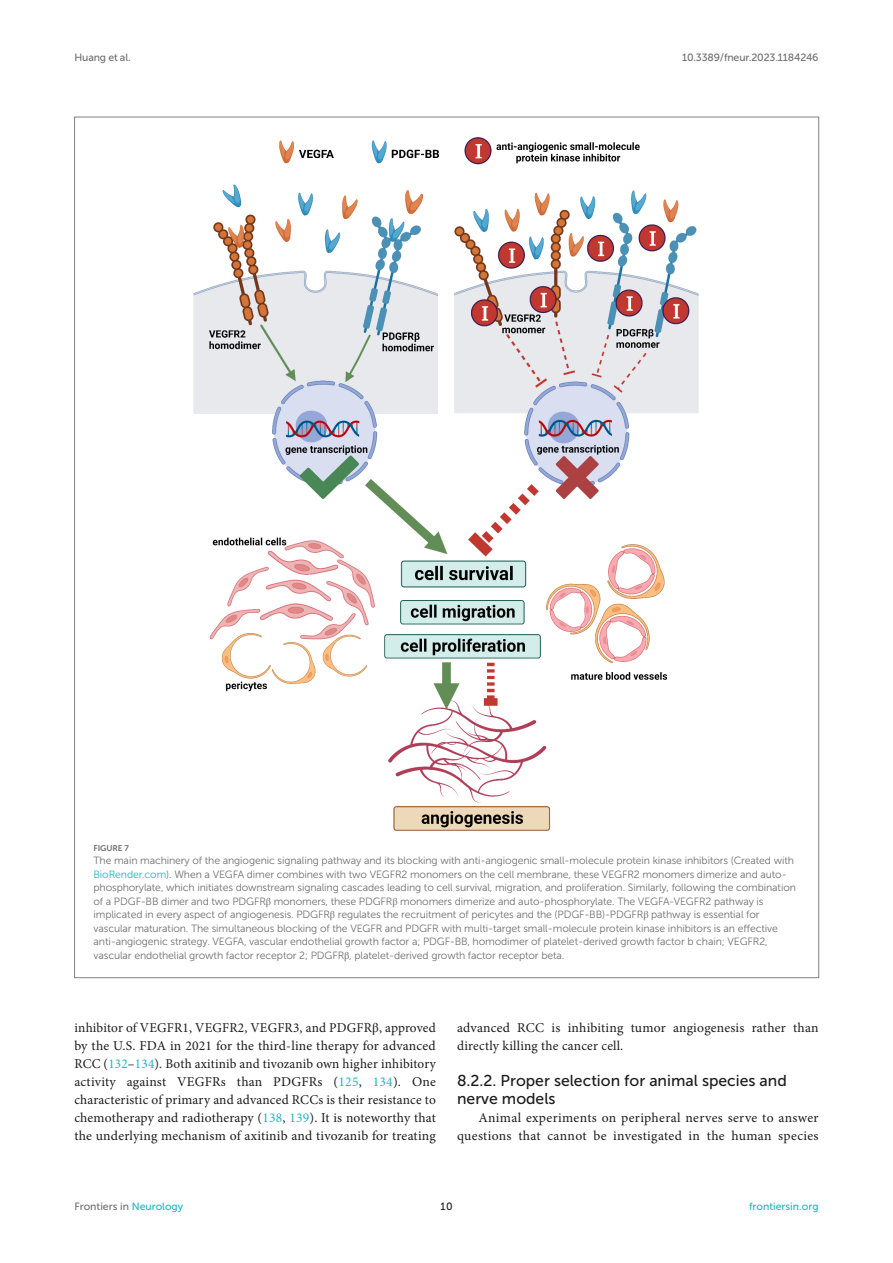
<style>
.page{position:relative;width:893px;height:1263px;background:#fff}
.page>*{position:absolute;margin:0;border:0;box-sizing:border-box;transform-origin:0 0}
.HEAD_3{font:15.75px/18px "Museo Sans 500";color:#1b1c1b}
.TEXT_FLUSH{font:13.5px/18px "Minion Pro";letter-spacing:.015em;color:#1b1c1b;text-align:justify}
.FIG_LEG{font:10.5px/13.5px "Museo Sans 300";letter-spacing:-.01em;color:#706f70}
.t1{font:10.5px "Museo Sans 500";letter-spacing:-.015em;color:#706f70}
.t2{font:10.5px "Museo Sans 500";color:#1db5c3}
.t3{font:10.5px "Museo Sans 500";color:#1b1c1b}
.FIG_HD{font:8.25px "Museo Sans 700";letter-spacing:-.01em;color:#706f70}
.s1{color:#1db5c3}
.s2{font-family:"STIX General"}
</style>
<div class="page">
<img style="left:193px;top:137px;width:506px;height:694px">
<p class="t1" style="left:74px;top:51px;width:58px">Huang et al.</p>
<p class="t1" style="left:682px;top:51px;width:138px">10.3389/fneur.2023.1184246</p>
<p class="FIG_HD" style="left:94px;top:843px;width:37px">FIGURE 7</p>
<p class="FIG_LEG" style="left:94px;top:854px;width:704px">The main machinery of the angiogenic signaling pathway and its blocking with anti-angiogenic small-molecule protein kinase inhibitors (Created with <span class="s1">BioRender.com</span>). When a VEGFA dimer combines with two VEGFR2 monomers on the cell membrane, these VEGFR2 monomers dimerize and auto&shy;phosphorylate, which initiates downstream signaling cascades leading to cell survival, migration, and proliferation. Similarly, following the combination of a PDGF-BB dimer and two PDGFR<span class="s2">β</span> monomers, these PDGFR<span class="s2">β</span> monomers dimerize and auto-phosphorylate. The VEGFA-VEGFR2 pathway is implicated in every aspect of angiogenesis. PDGFR<span class="s2">β</span> regulates the recruitment of pericytes and the (PDGF-BB)-PDGFR<span class="s2">β</span> pathway is essential for vascular maturation. The simultaneous blocking of the VEGFR and PDGFR with multi-target small-molecule protein kinase inhibitors is an effective anti-angiogenic strategy. VEGFA, vascular endothelial growth factor a; PDGF-BB, homodimer of platelet-derived growth factor b chain; VEGFR2, vascular endothelial growth factor receptor 2; PDGFR<span class="s2">β</span>, platelet-derived growth factor receptor beta.</p>
<p class="TEXT_FLUSH" style="left:74px;top:1019px;width:363px">inhibitor of VEGFR1, VEGFR2, VEGFR3, and PDGFR<span class="s2">β</span>, approved by the U.S. FDA in 2021 for the third-line therapy for advanced RCC (<span class="s1">132</span>–<span class="s1">134</span>). Both axitinib and tivozanib own higher inhibitory activity against VEGFRs than PDGFRs (<span class="s1">125</span>, <span class="s1">134</span>). One characteristic of primary and advanced RCCs is their resistance to chemotherapy and radiotherapy (<span class="s1">138</span>, <span class="s1">139</span>). It is noteworthy that the underlying mechanism of axitinib and tivozanib for treating</p>
<p class="TEXT_FLUSH" style="left:457px;top:1019px;width:363px">advanced RCC is inhibiting tumor angiogenesis rather than directly killing the cancer cell.</p>
<p class="HEAD_3" style="left:457px;top:1072px;width:331px">8.2.2. Proper selection for animal species and nerve models</p>
<p class="TEXT_FLUSH" style="left:457px;top:1109px;width:363px;text-align:right">Animal experiments on peripheral nerves serve to answer questions that cannot be investigated in the human species</p>
<p class="t1" style="left:74px;top:1200px;width:110px">Frontiers in <span class="s1">Neurology</span></p>
<p class="t3" style="left:440px;top:1200px;width:14px">10</p>
<p class="t2" style="left:749px;top:1200px;width:71px">frontiersin.org</p>
</div>
